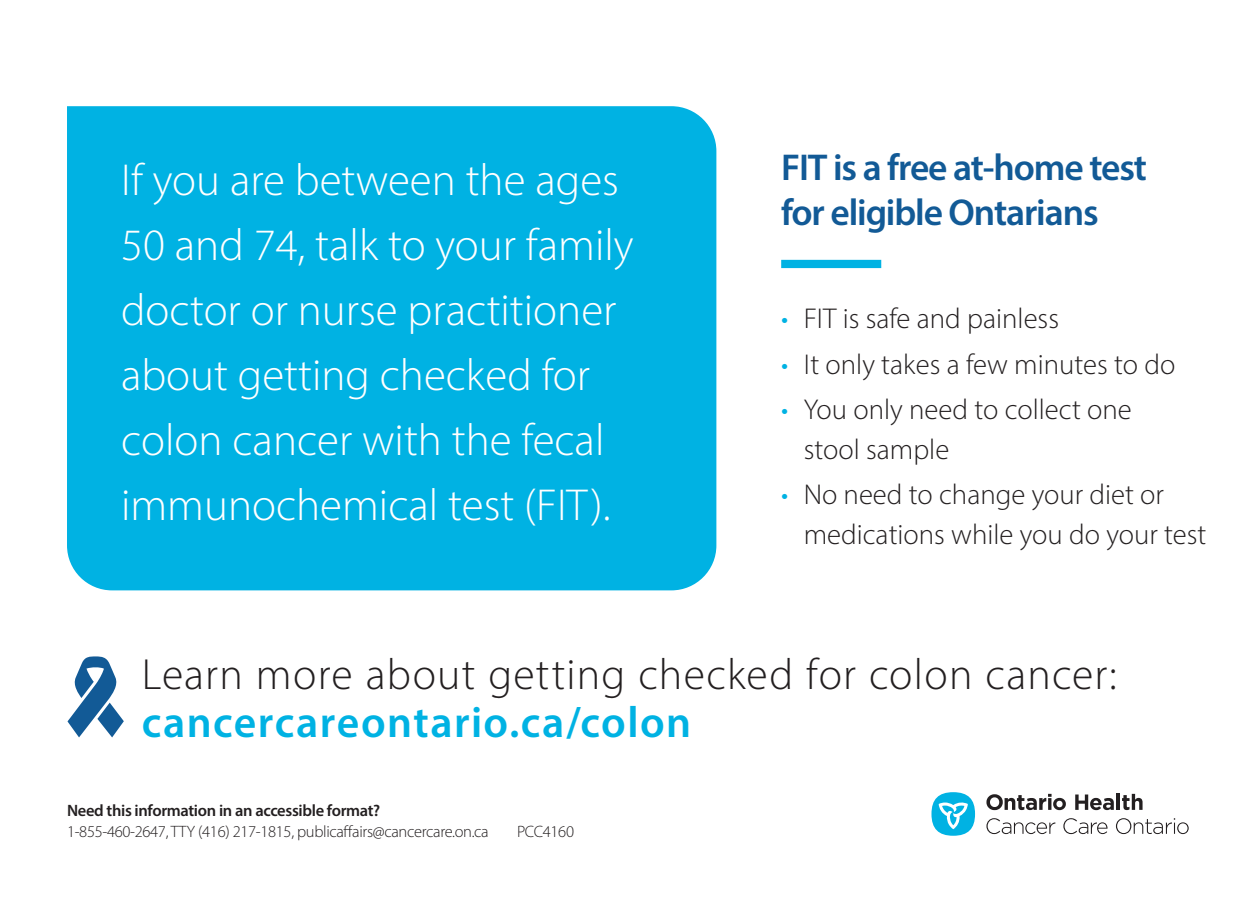
<style>
.page{position:relative;width:1260px;height:900px;background:#fff}
.page>*{position:absolute;margin:0;border:0;box-sizing:border-box;transform-origin:0 0}
.t1{font:300 45px/65px "Myriad Pro";color:#fff}
.t2{font:300 43.75px/48.2px "Myriad Pro";letter-spacing:.03em;color:#231f20}
.t3{font:600 37.5px/45px "Myriad Pro";letter-spacing:-.03em;color:#125a96}
.t4{font:300 28.75px/40px "Myriad Pro";color:#231f20}
.t5{font:300 16.5px/21.2px "Myriad Pro";letter-spacing:-.02em;color:#231f20}
.s1{color:#00b2e3}
.s2{font-weight:600;color:#00b2e3}
.s3{font-weight:600}
</style>
<div class="page">
<div style="left:67px;top:106px;width:649px;height:484px;background:#00b2e3"></div>
<svg style="left:67px;top:656px;width:57px;height:81px"></svg>
<div style="left:781px;top:260px;width:100px;height:8px;background:#00b2e3"></div>
<div style="left:931px;top:792px;width:44px;height:44px;background:#00b2e3;border-radius:50%"></div>
<svg style="left:939px;top:802px;width:29px;height:27px"></svg>
<svg style="left:986px;top:794px;width:80px;height:16px"></svg>
<svg style="left:1075px;top:795px;width:39px;height:15px"></svg>
<hr style="left:1116px;top:794px;width:4px;height:16px;background:#231f20">
<svg style="left:1122px;top:794px;width:21px;height:16px"></svg>
<svg style="left:986px;top:818px;width:69px;height:16px"></svg>
<svg style="left:1063px;top:818px;width:45px;height:16px"></svg>
<svg style="left:1116px;top:818px;width:73px;height:16px"></svg>
<p class="t1" style="left:121px;top:147px;width:514px">If you are between the ages<br>50 and 74, talk to your family doctor or nurse practitioner about getting checked for colon cancer with the fecal immunochemical test (FIT).</p>
<p class="t3" style="left:781px;top:144px;width:367px">FIT is a free at-home test for eligible Ontarians</p>
<p class="t4" style="left:781px;top:298px;width:279px"><span class="s1">•</span> FIT is safe and painless</p>
<p class="t4" style="left:781px;top:344px;width:396px"><span class="s1">•</span> It only takes a few minutes to do</p>
<p class="t4" style="left:804px;top:389px;width:330px;text-indent:-22px"><span class="s1">•</span> You only need to collect one stool sample</p>
<p class="t4" style="left:804px;top:475px;width:404px;text-indent:-22px"><span class="s1">•</span> No need to change your diet or medications while you do your test</p>
<h1 class="t2" style="left:142px;top:650px;width:977px">Learn more about getting checked for colon cancer: <span class="s2">cancercareontario.ca/colon</span></h1>
<p class="t5" style="left:67px;top:800px;width:423px"><span class="s3">Need this information in an accessible format?<br></span>1-855-460-2647, TTY (416) 217-1815, publicaffairs@cancercare.on.ca</p>
<p class="t5" style="left:517px;top:821px;width:59px">PCC4160</p>
</div>
